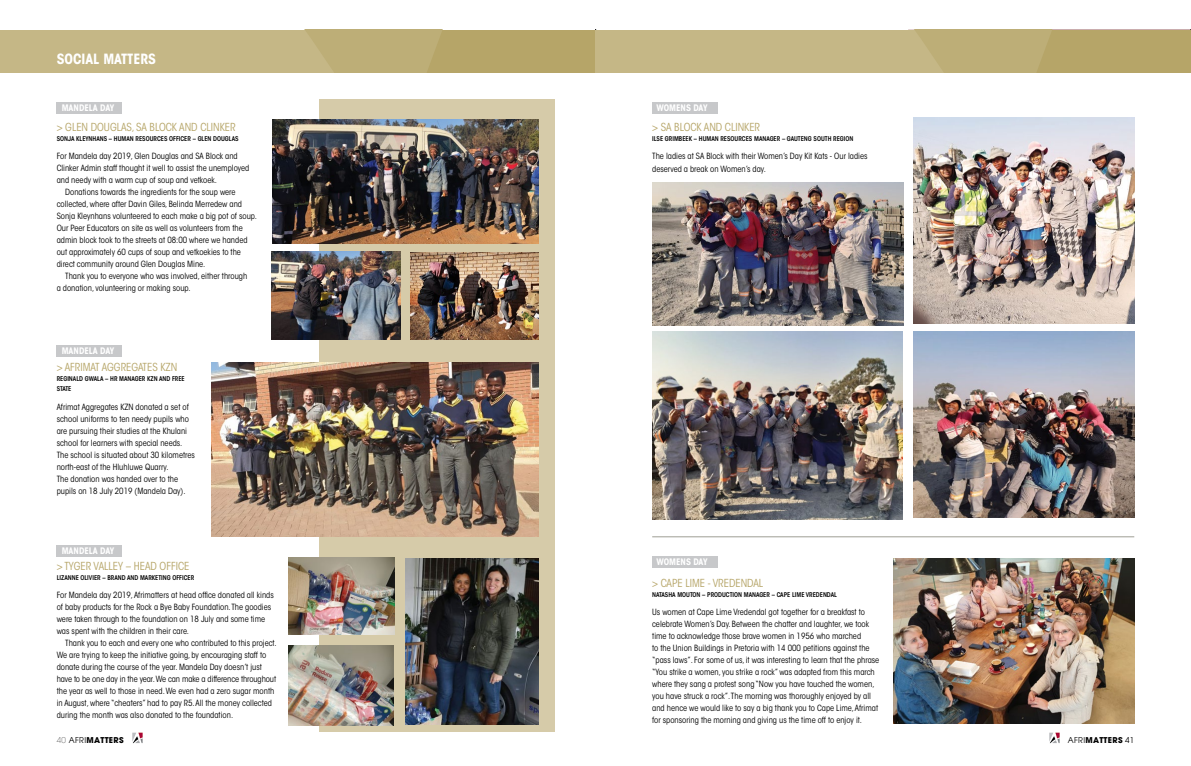
<style>
.page{position:relative;width:1191px;height:766px;background:#fff}
.page>*{position:absolute;margin:0;border:0;box-sizing:border-box;transform-origin:0 0}
.t1{font:700 condensed 18px "ITC Avant Garde Std";letter-spacing:-.02em;color:#fff}
.t2{font:700 condensed 14px "ITC Avant Garde Std";color:#fff}
.t3{font:condensed 11px "ITC Avant Garde Std";color:#b6a568}
.t4{font:700 condensed 8.9px "ITC Avant Garde Std";color:#fff}
.t5{font:condensed 8.5px/12px "ITC Avant Garde Std";color:#000}
.t6{font:700 8px "Avant Garde";letter-spacing:.04em;color:#000}
.t7{font:600 condensed 6.5px/10px "ITC Avant Garde Std";color:#000}
.s1{font-weight:200}
.s2{font-weight:400}
</style>
<div class="page">
<svg style="left:1049px;top:732px;width:11px;height:11px"></svg>
<svg style="left:132px;top:732px;width:11px;height:11px"></svg>
<div style="left:365px;top:30px;width:230px;height:42px;background:#b6a568"></div>
<div style="left:0;top:30px;width:366px;height:42px;background:#c5b786"></div>
<svg style="left:305px;top:30px;width:137px;height:42px"></svg>
<svg style="left:595px;top:30px;width:596px;height:42px"></svg>
<div style="left:319px;top:99px;width:236px;height:632px;background:#d6cba9"></div>
<img style="left:913px;top:332px;width:221px;height:185px">
<img style="left:913px;top:118px;width:221px;height:206px">
<img style="left:652px;top:182px;width:251px;height:143px">
<img style="left:652px;top:332px;width:250px;height:187px">
<img style="left:410px;top:252px;width:129px;height:87px">
<img style="left:272px;top:252px;width:128px;height:87px">
<img style="left:211px;top:362px;width:328px;height:174px">
<img style="left:272px;top:119px;width:267px;height:125px">
<img style="left:288px;top:557px;width:106px;height:77px">
<img style="left:288px;top:645px;width:106px;height:79px">
<img style="left:406px;top:558px;width:133px;height:166px">
<div style="left:57px;top:102px;width:65px;height:12px;background:#c7c8ca"></div>
<div style="left:57px;top:345px;width:65px;height:11px;background:#c7c8ca"></div>
<div style="left:57px;top:545px;width:65px;height:11px;background:#c7c8ca"></div>
<div style="left:652px;top:102px;width:65px;height:12px;background:#c7c8ca"></div>
<div style="left:652px;top:556px;width:65px;height:11px;background:#c7c8ca"></div>
<img style="left:893px;top:558px;width:241px;height:165px">
<hr style="left:652px;top:536px;width:482px;height:1px;background:#9e9e94">
<h1 class="t1" style="left:54px;top:46px;width:124px">SOCIAL MATTERS</h1>
<h2 class="t2" style="left:57px;top:50px;width:101px">SOCIAL MATTERS</h2>
<p class="t4" style="left:62px;top:102px;width:54px">MANDELA DAY</p>
<p class="t3" style="left:57px;top:120px;width:180px">&gt; GLEN DOUGLAS, SA BLOCK AND CLINKER</p>
<p class="t7" style="left:57px;top:133px;width:183px">SONJA KLEYNHANS – HUMAN RESOURCES OFFICER – GLEN DOUGLAS</p>
<p class="t5" style="left:57px;top:150px;width:183px">For Mandela day 2019, Glen Douglas and SA Block and</p>
<p class="t5" style="left:57px;top:162px;width:194px">Clinker Admin staff thought it well to assist the unemployed</p>
<p class="t5" style="left:57px;top:174px;width:162px">and needy with a warm cup of soup and vetkoek.</p>
<p class="t5" style="left:65px;top:186px;width:172px">Donations towards the ingredients for the soup were</p>
<p class="t5" style="left:57px;top:198px;width:187px">collected, where after Davin Giles, Belinda Merredew and</p>
<p class="t5" style="left:57px;top:210px;width:202px">Sonja Kleynhans volunteered to each make a big pot of soup.</p>
<p class="t5" style="left:57px;top:222px;width:188px">Our Peer Educators on site as well as volunteers from the</p>
<p class="t5" style="left:57px;top:234px;width:192px">admin block took to the streets at 08:00 where we handed</p>
<p class="t5" style="left:57px;top:246px;width:186px">out approximately 60 cups of soup and vetkoekies to the</p>
<p class="t5" style="left:57px;top:258px;width:150px">direct community around Glen Douglas Mine.</p>
<p class="t5" style="left:65px;top:270px;width:184px">Thank you to everyone who was involved, either through</p>
<p class="t5" style="left:57px;top:282px;width:135px">a donation, volunteering or making soup.</p>
<p class="t4" style="left:62px;top:345px;width:54px">MANDELA DAY</p>
<p class="t3" style="left:57px;top:361px;width:122px">&gt; AFRIMAT AGGREGATES KZN</p>
<p class="t7" style="left:57px;top:374px;width:129px">REGINALD GWALA – HR MANAGER KZN AND FREE<br>STATE</p>
<p class="t5" style="left:57px;top:400px;width:140px">Afrimat Aggregates KZN donated a set of school uniforms to ten needy pupils who are pursuing their studies at the Khulani school for learners with special needs.<br>The school is situated about 30 kilometres north-east of the Hluhluwe Quarry.<br>The donation was handed over to the pupils on 18 July 2019 (Mandela Day).</p>
<p class="t4" style="left:62px;top:545px;width:54px">MANDELA DAY</p>
<p class="t3" style="left:57px;top:559px;width:134px">&gt; TYGER VALLEY – HEAD OFFICE</p>
<p class="t7" style="left:57px;top:572px;width:139px">LIZANNE OLIVIER – BRAND AND MARKETING OFFICER</p>
<p class="t5" style="left:57px;top:589px;width:219px">For Mandela day 2019, Afrimatters at head office donated all kinds of baby products for the Rock a Bye Baby Foundation. The goodies were taken through to the foundation on 18 July and some time was spent with the children in their care.</p>
<p class="t5" style="left:57px;top:637px;width:222px;text-indent:8px">Thank you to each and every one who contributed to this project.<br>We are trying to keep the initiative going, by encouraging staff to donate during the course of the year. Mandela Day doesn’t just have to be one day in the year. We can make a difference throughout the year as well to those in need. We even had a zero sugar month in August, where “cheaters” had to pay R5. All the money collected during the month was also donated to the foundation.</p>
<p class="t4" style="left:656px;top:102px;width:53px">WOMENS DAY</p>
<p class="t3" style="left:652px;top:120px;width:109px">&gt; SA BLOCK AND CLINKER</p>
<p class="t7" style="left:652px;top:133px;width:203px">ILSE GRIMBEEK – HUMAN RESOURCES MANAGER – GAUTENG SOUTH REGION</p>
<p class="t5" style="left:652px;top:150px;width:217px">The ladies at SA Block with their Women’s Day Kit Kats - Our ladies deserved a break on Women’s day.</p>
<p class="t4" style="left:656px;top:556px;width:53px">WOMENS DAY</p>
<p class="t3" style="left:652px;top:576px;width:112px">&gt; CAPE LIME - VREDENDAL</p>
<p class="t7" style="left:652px;top:589px;width:186px">NATASHA MOUTON – PRODUCTION MANAGER – CAPE LIME VREDENDAL</p>
<p class="t5" style="left:652px;top:605px;width:229px">Us women at Cape Lime Vredendal got together for a breakfast to celebrate Women’s Day. Between the chatter and laughter, we took time to acknowledge those brave women in 1956 who marched<br>to the Union Buildings in Pretoria with 14 000 petitions against the “pass laws”. For some of us, it was interesting to learn that the phrase “You strike a women, you strike a rock” was adapted from this march where they sang a protest song “Now you have touched the women, you have struck a rock”. The morning was thoroughly enjoyed by all and hence we would like to say a big thank you to Cape Lime, Afrimat for sponsoring the morning and giving us the time off to enjoy it.</p>
<p class="t6" style="left:57px;top:734px;width:68px"><span class="s1">40</span> <span class="s2">AFRI</span>MATTERS</p>
<p class="t6" style="left:1067px;top:734px;width:68px"><span class="s2">AFRI</span>MATTERS <span class="s2">41</span></p>
</div>
